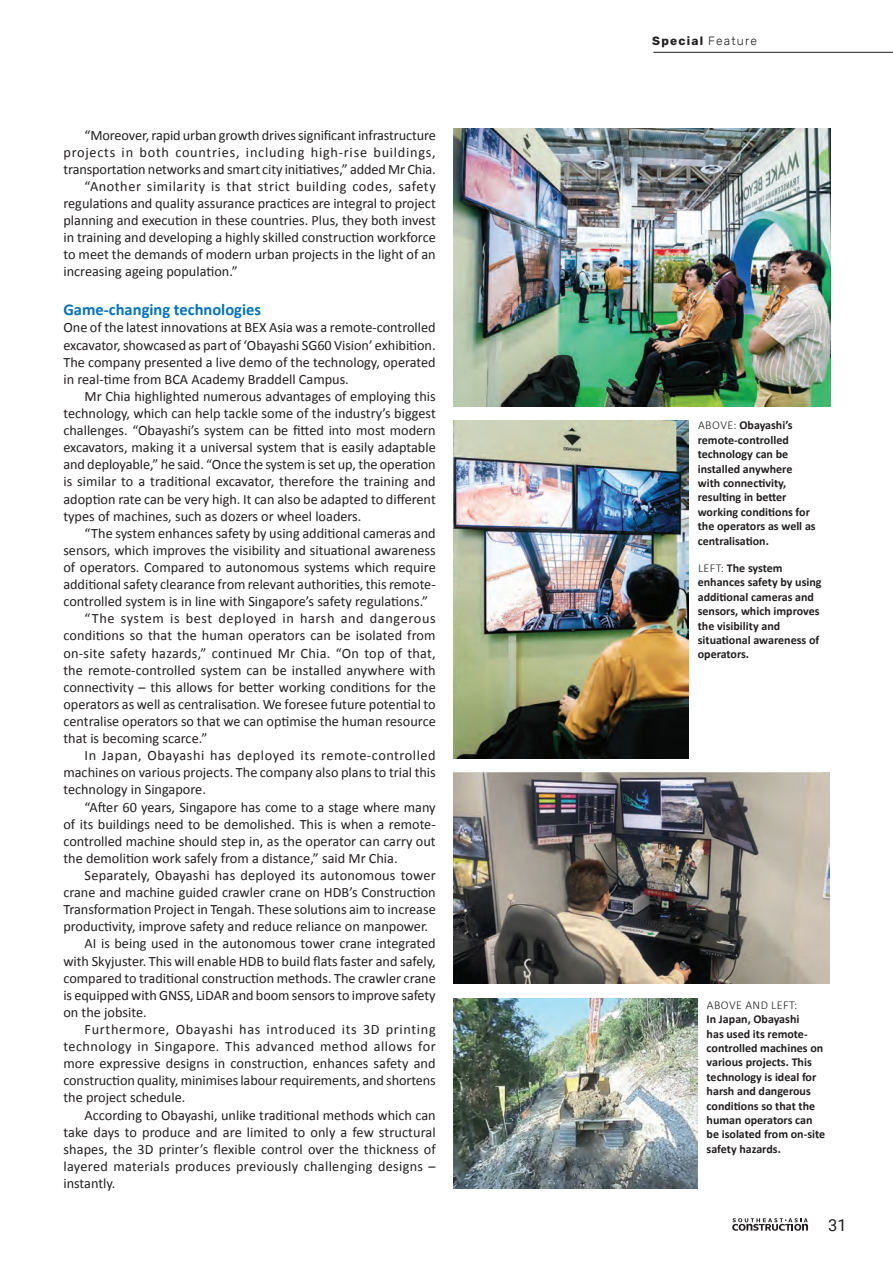
<style>
.page{position:relative;width:893px;height:1266px;background:#fff}
.page>*{position:absolute;margin:0;border:0;box-sizing:border-box;transform-origin:0 0}
.t1{font:700 16.5px "Calibri";color:#0072bc}
.t2{font:16.5px "Roboto";color:#231f20}
.t3{font:14.25px/17.1px "Calibri";color:#231f20;text-align:justify}
.t4{font:14.25px "Calibri";letter-spacing:.02em;color:#231f20}
.t5{font:14.25px "Calibri";letter-spacing:.04em;color:#231f20}
.t6{font:14.25px "Calibri";letter-spacing:.045em;color:#231f20}
.t7{font:14.25px "Calibri";letter-spacing:.055em;color:#231f20}
.t8{font:14.25px "Calibri";letter-spacing:.03em;color:#231f20}
.t9{font:700 12px/14.4px "Calibri";color:#231f20}
.t10{font:700 12px "Rubik";letter-spacing:.1em;color:#231f20}
.t11{font:300 12px "Calibri";letter-spacing:.04em;color:#231f20}
.s1{font-weight:300}
</style>
<div class="page">
<svg style="left:732px;top:1218px;width:76px;height:12px"></svg>
<hr style="left:653px;top:52px;width:239px;height:1px;background:#231f20">
<img style="left:453px;top:772px;width:376px;height:211px">
<img style="left:453px;top:998px;width:244px;height:190px">
<img style="left:453px;top:129px;width:377px;height:277px">
<img style="left:453px;top:420px;width:235px;height:338px">
<p class="t3" style="left:85px;top:126px;width:352px">“Moreover, rapid urban growth drives significant infrastructure</p>
<p class="t7" style="left:63px;top:142px;width:374px">projects in both countries, including high-rise buildings,</p>
<p class="t3" style="left:63px;top:160px;width:374px">transportation networks and smart city initiatives,” added Mr Chia.</p>
<p class="t5" style="left:85px;top:176px;width:352px">“Another similarity is that strict building codes, safety</p>
<p class="t3" style="left:63px;top:194px;width:374px">regulations and quality assurance practices are integral to project</p>
<p class="t3" style="left:63px;top:211px;width:374px">planning and execution in these countries. Plus, they both invest</p>
<p class="t3" style="left:63px;top:228px;width:374px">in training and developing a highly skilled construction workforce</p>
<p class="t3" style="left:63px;top:245px;width:374px">to meet the demands of modern urban projects in the light of an</p>
<p class="t3" style="left:63px;top:263px;width:176px">increasing ageing population.”</p>
<p class="t1" style="left:63px;top:298px;width:199px">Game-changing technologies</p>
<p class="t3" style="left:63px;top:319px;width:374px">One of the latest innovations at BEX Asia was a remote-controlled excavator, showcased as part of ‘Obayashi SG60 Vision’ exhibition.<br>The company presented a live demo of the technology, operated in real-time from BCA Academy Braddell Campus.</p>
<p class="t3" style="left:63px;top:387px;width:374px;text-indent:21px">Mr Chia highlighted numerous advantages of employing this technology, which can help tackle some of the industry’s biggest challenges. “Obayashi’s system can be fitted into most modern excavators, making it a universal system that is easily adaptable and deployable,” he said. “Once the system is set up, the operation is similar to a traditional excavator, therefore the training and adoption rate can be very high. It can also be adapted to different types of machines, such as dozers or wheel loaders.</p>
<p class="t3" style="left:85px;top:524px;width:352px">“The system enhances safety by using additional cameras and</p>
<p class="t3" style="left:63px;top:541px;width:374px">sensors, which improves the visibility and situational awareness</p>
<p class="t3" style="left:63px;top:558px;width:374px">of operators. Compared to autonomous systems which require</p>
<p class="t3" style="left:63px;top:575px;width:374px">additional safety clearance from relevant authorities, this remote-</p>
<p class="t3" style="left:63px;top:592px;width:366px">controlled system is in line with Singapore’s safety regulations.”</p>
<p class="t6" style="left:85px;top:608px;width:352px">“The system is best deployed in harsh and dangerous</p>
<p class="t3" style="left:63px;top:626px;width:373px">conditions so that the human operators can be isolated from</p>
<p class="t4" style="left:63px;top:643px;width:374px">on-site safety hazards,” continued Mr Chia. “On top of that,</p>
<p class="t3" style="left:63px;top:661px;width:374px">the remote-controlled system can be installed anywhere with</p>
<p class="t3" style="left:63px;top:678px;width:374px">connectivity – this allows for better working conditions for the</p>
<p class="t3" style="left:63px;top:695px;width:374px">operators as well as centralisation. We foresee future potential to</p>
<p class="t3" style="left:63px;top:712px;width:374px">centralise operators so that we can optimise the human resource</p>
<p class="t3" style="left:63px;top:729px;width:145px">that is becoming scarce.”</p>
<p class="t5" style="left:85px;top:745px;width:352px">In Japan, Obayashi has deployed its remote-controlled</p>
<p class="t3" style="left:63px;top:763px;width:374px">machines on various projects. The company also plans to trial this</p>
<p class="t3" style="left:63px;top:780px;width:144px">technology in Singapore.</p>
<p class="t3" style="left:85px;top:797px;width:352px">“After 60 years, Singapore has come to a stage where many</p>
<p class="t3" style="left:63px;top:815px;width:374px">of its buildings need to be demolished. This is when a remote-</p>
<p class="t3" style="left:63px;top:832px;width:374px">controlled machine should step in, as the operator can carry out</p>
<p class="t3" style="left:63px;top:849px;width:336px">the demolition work safely from a distance,” said Mr Chia.</p>
<p class="t3" style="left:85px;top:866px;width:352px">Separately, Obayashi has deployed its autonomous tower</p>
<p class="t3" style="left:63px;top:883px;width:374px">crane and machine guided crawler crane on HDB’s Construction</p>
<p class="t3" style="left:63px;top:900px;width:374px">Transformation Project in Tengah. These solutions aim to increase</p>
<p class="t3" style="left:63px;top:917px;width:366px">productivity, improve safety and reduce reliance on manpower.</p>
<p class="t3" style="left:85px;top:934px;width:352px">AI is being used in the autonomous tower crane integrated</p>
<p class="t3" style="left:63px;top:951px;width:374px">with Skyjuster. This will enable HDB to build flats faster and safely,</p>
<p class="t3" style="left:63px;top:968px;width:374px">compared to traditional construction methods. The crawler crane</p>
<p class="t3" style="left:63px;top:986px;width:374px">is equipped with GNSS, LiDAR and boom sensors to improve safety</p>
<p class="t3" style="left:63px;top:1003px;width:85px">on the jobsite.</p>
<p class="t6" style="left:85px;top:1019px;width:352px">Furthermore, Obayashi has introduced its 3D printing</p>
<p class="t8" style="left:63px;top:1036px;width:374px">technology in Singapore. This advanced method allows for</p>
<p class="t3" style="left:63px;top:1054px;width:374px">more expressive designs in construction, enhances safety and</p>
<p class="t3" style="left:63px;top:1071px;width:374px">construction quality, minimises labour requirements, and shortens</p>
<p class="t3" style="left:63px;top:1088px;width:123px">the project schedule.</p>
<p class="t3" style="left:85px;top:1105px;width:352px">According to Obayashi, unlike traditional methods which can</p>
<p class="t3" style="left:63px;top:1122px;width:374px">take days to produce and are limited to only a few structural</p>
<p class="t3" style="left:63px;top:1139px;width:374px">shapes, the 3D printer’s flexible control over the thickness of</p>
<p class="t4" style="left:63px;top:1156px;width:374px">layered materials produces previously challenging designs –</p>
<p class="t3" style="left:63px;top:1174px;width:54px">instantly.</p>
<p class="t10" style="left:652px;top:34px;width:106px">Special <span class="s1">Feature</span></p>
<p class="t9" style="left:697px;top:418px;width:119px"><span class="s1">ABOVE:</span> Obayashi’s remote-controlled technology can be installed anywhere with connectivity, resulting in better working conditions for the operators as well as centralisation.</p>
<p class="t9" style="left:697px;top:560px;width:125px"><span class="s1">LEFT:</span> The system enhances safety by using additional cameras and sensors, which improves the visibility and situational awareness of operators.</p>
<p class="t11" style="left:706px;top:997px;width:92px">ABOVE AND LEFT:</p>
<p class="t9" style="left:706px;top:1011px;width:120px">In Japan, Obayashi<br>has used its remote&shy;controlled machines on various projects. This technology is ideal for harsh and dangerous conditions so that the human operators can be isolated from on-site safety hazards.</p>
<p class="t2" style="left:828px;top:1213px;width:20px">31</p>
</div>
